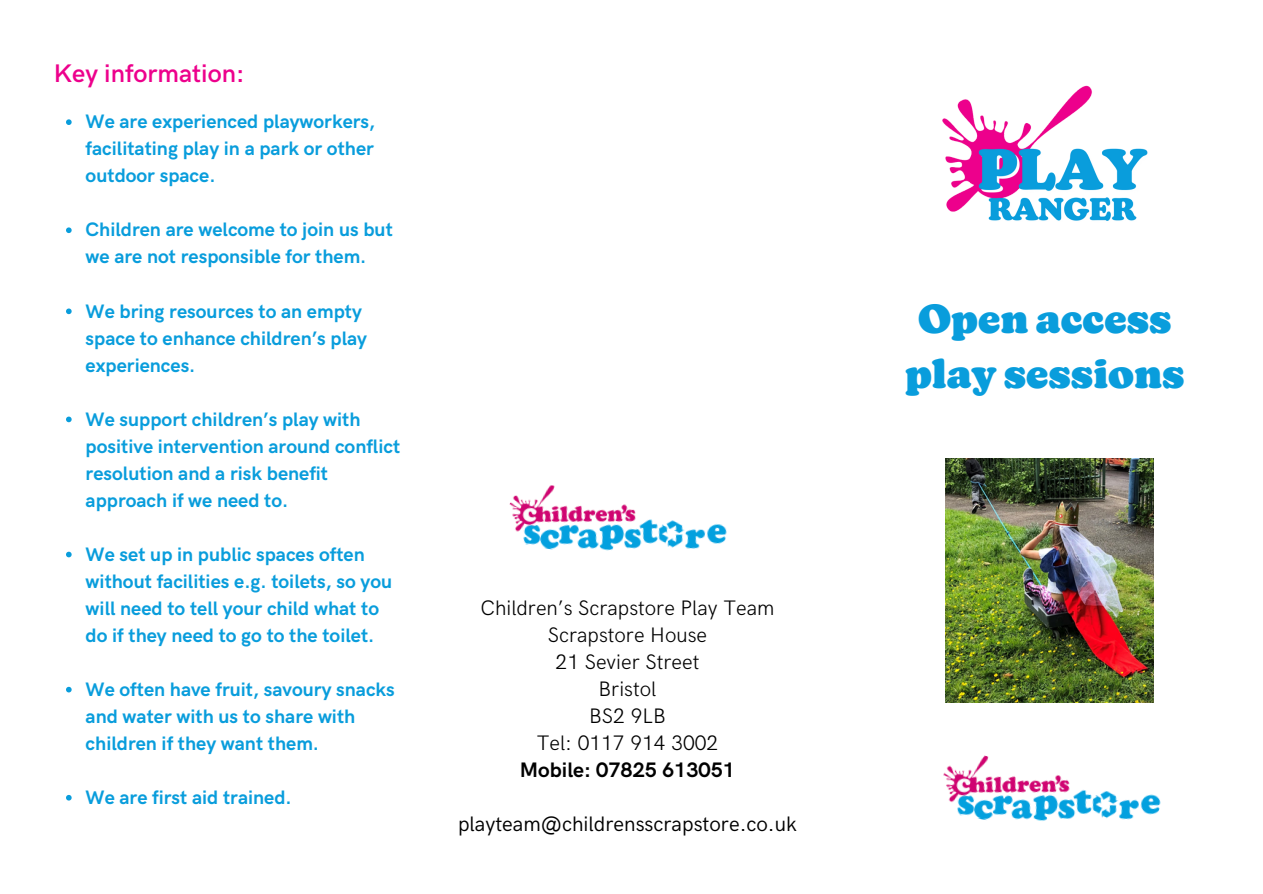
<style>
.page{position:relative;width:1263px;height:894px;background:#fff}
.page>*{position:absolute;margin:0;border:0;box-sizing:border-box;transform-origin:0 0}
.t1{font:900 39.45px/55.2px "New Kansas";color:#099ddc;text-align:center}
.t2{font:600 25.5px "HK Grotesk";color:#ed008c}
.t3{font:300 21px "HK Grotesk";color:#000}
.t4{font:21px "HK Grotesk";color:#000}
.t5{font:700 21px "HK Grotesk";color:#000}
.t6{font:700 19.5px/27px "HK Grotesk";color:#099ddc}
</style>
<div class="page">
<img style="left:943px;top:755px;width:218px;height:66px">
<img style="left:946px;top:458px;width:208px;height:244px">
<img style="left:942px;top:85px;width:206px;height:136px">
<img style="left:509px;top:485px;width:218px;height:66px">
<svg style="left:66px;top:119px;width:6px;height:6px"></svg>
<svg style="left:66px;top:227px;width:6px;height:6px"></svg>
<svg style="left:66px;top:308px;width:6px;height:6px"></svg>
<svg style="left:66px;top:416px;width:6px;height:6px"></svg>
<svg style="left:66px;top:551px;width:6px;height:6px"></svg>
<svg style="left:66px;top:686px;width:6px;height:6px"></svg>
<svg style="left:66px;top:794px;width:6px;height:6px"></svg>
<p class="t2" style="left:54px;top:59px;width:192px">Key information:</p>
<p class="t6" style="left:86px;top:109px;width:291px;text-align:justify">We are experienced playworkers, facilitating play in a park or other outdoor space.</p>
<p class="t6" style="left:86px;top:217px;width:309px">Children are welcome to join us but we are not responsible for them.</p>
<p class="t6" style="left:86px;top:298px;width:283px">We bring resources to an empty space to enhance children’s play experiences.</p>
<p class="t6" style="left:86px;top:406px;width:316px">We support children’s play with positive intervention around conflict resolution and a risk benefit approach if we need to.</p>
<p class="t6" style="left:86px;top:541px;width:308px">We set up in public spaces often without facilities e.g. toilets, so you will need to tell your child what to do if they need to go to the toilet.</p>
<p class="t6" style="left:86px;top:676px;width:311px">We often have fruit, savoury snacks and water with us to share with children if they want them.</p>
<p class="t6" style="left:86px;top:784px;width:208px">We are first aid trained.</p>
<p class="t3" style="left:480px;top:596px;width:295px">Children’s Scrapstore Play Team</p>
<p class="t3" style="left:548px;top:623px;width:161px">Scrapstore House</p>
<p class="t3" style="left:556px;top:650px;width:145px">21 Sevier Street</p>
<p class="t3" style="left:599px;top:677px;width:59px">Bristol</p>
<h1 class="t3" style="left:589px;top:704px;width:78px">BS2 9LB</h1>
<p class="t3" style="left:537px;top:731px;width:183px">Tel: 0117 914 3002</p>
<p class="t5" style="left:520px;top:758px;width:217px">Mobile: 07825 613051</p>
<p class="t4" style="left:458px;top:812px;width:340px">playteam@childrensscrapstore.co.uk</p>
<p class="t1" style="left:905px;top:291px;width:281px">Open access play sessions</p>
</div>
